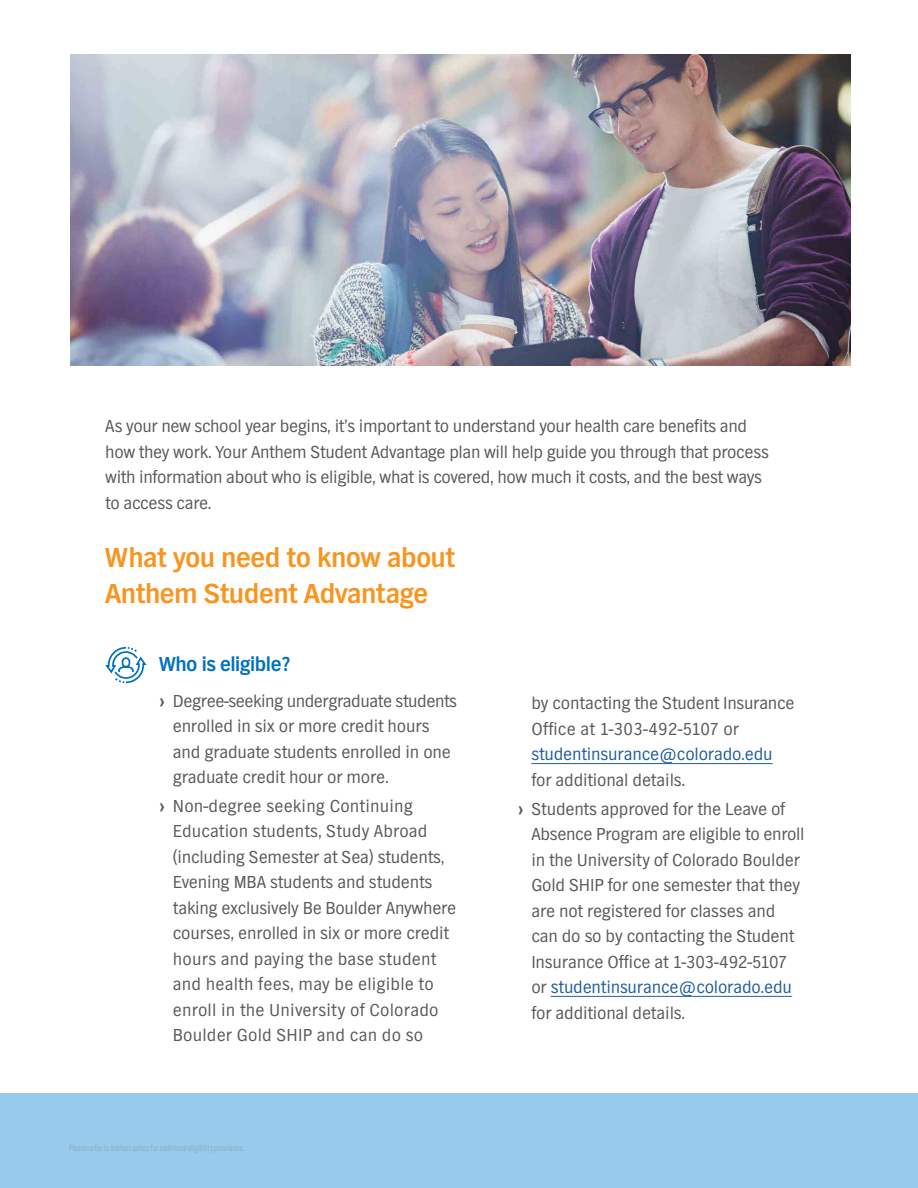
<style>
.page{position:relative;width:918px;height:1188px;background:#fff}
.page>*{position:absolute;margin:0;border:0;box-sizing:border-box;transform-origin:0 0}
.t1{font:700 28.5px/36px "TV Nord EF";letter-spacing:-.02em;color:#f79520}
.t2{font:700 21px "TV Nord EF";letter-spacing:-.025em;color:#0072bc}
.t3{font:18px/25.5px "TV Nord EF";letter-spacing:-.01em;color:#58595b}
.t4{font:18px "TV Nord EF";letter-spacing:-.01em;color:#215e9e}
.t5{font:300 9px "TV Nord Cond EF";color:#95a7ae}
.s1{font-weight:700}
.s2{color:#215e9e}
</style>
<div class="page">
<img style="left:70px;top:54px;width:780px;height:311px">
<div style="left:0;top:1094px;width:918px;height:94px;background:#96cbee"></div>
<svg style="left:105px;top:646px;width:42px;height:38px"></svg>
<hr style="left:531px;top:763px;width:242px;height:1px;background:#215e9e">
<hr style="left:551px;top:996px;width:241px;height:1px;background:#215e9e">
<p class="t3" style="left:105px;top:413px;width:665px">As your new school year begins, it’s important to understand your health care benefits and how they work. Your Anthem Student Advantage plan will help guide you through that process with information about who is eligible, what is covered, how much it costs, and the best ways to access care.</p>
<h1 class="t1" style="left:105px;top:540px;width:352px">What you need to know about<br>Anthem Student Advantage</h1>
<p class="t2" style="left:159px;top:653px;width:133px">Who is eligible?</p>
<p class="t3" style="left:173px;top:688px;width:286px;text-indent:-14px"><span class="s1">›</span> Degree-seeking undergraduate students enrolled in six or more credit hours and graduate students enrolled in one graduate credit hour or more.</p>
<p class="t3" style="left:173px;top:793px;width:285px;text-indent:-14px"><span class="s1">›</span> Non-degree seeking Continuing Education students, Study Abroad (including Semester at Sea) students, Evening MBA students and students taking exclusively Be Boulder Anywhere courses, enrolled in six or more credit hours and paying the base student and health fees, may be eligible to enroll in the University of Colorado Boulder Gold SHIP and can do so</p>
<p class="t5" style="left:69px;top:1144px;width:177px">Please refer to Anthem policy for additional eligibility provisions.</p>
<p class="t3" style="left:531px;top:690px;width:265px">by contacting the Student Insurance<br>Office at 1-303-492-5107 or</p>
<p class="t4" style="left:531px;top:744px;width:243px">studentinsurance@colorado.edu</p>
<p class="t3" style="left:518px;top:765px;width:269px;line-height:28.8px;text-indent:14px">for additional details.<br><span class="s1">›</span> Students approved for the Leave of</p>
<p class="t3" style="left:531px;top:821px;width:275px">Absence Program are eligible to enroll in the University of Colorado Boulder Gold SHIP for one semester that they are not registered for classes and can do so by contacting the Student Insurance Office at 1-303-492-5107 or <span class="s2">studentinsurance@colorado.edu </span>for additional details.</p>
</div>
